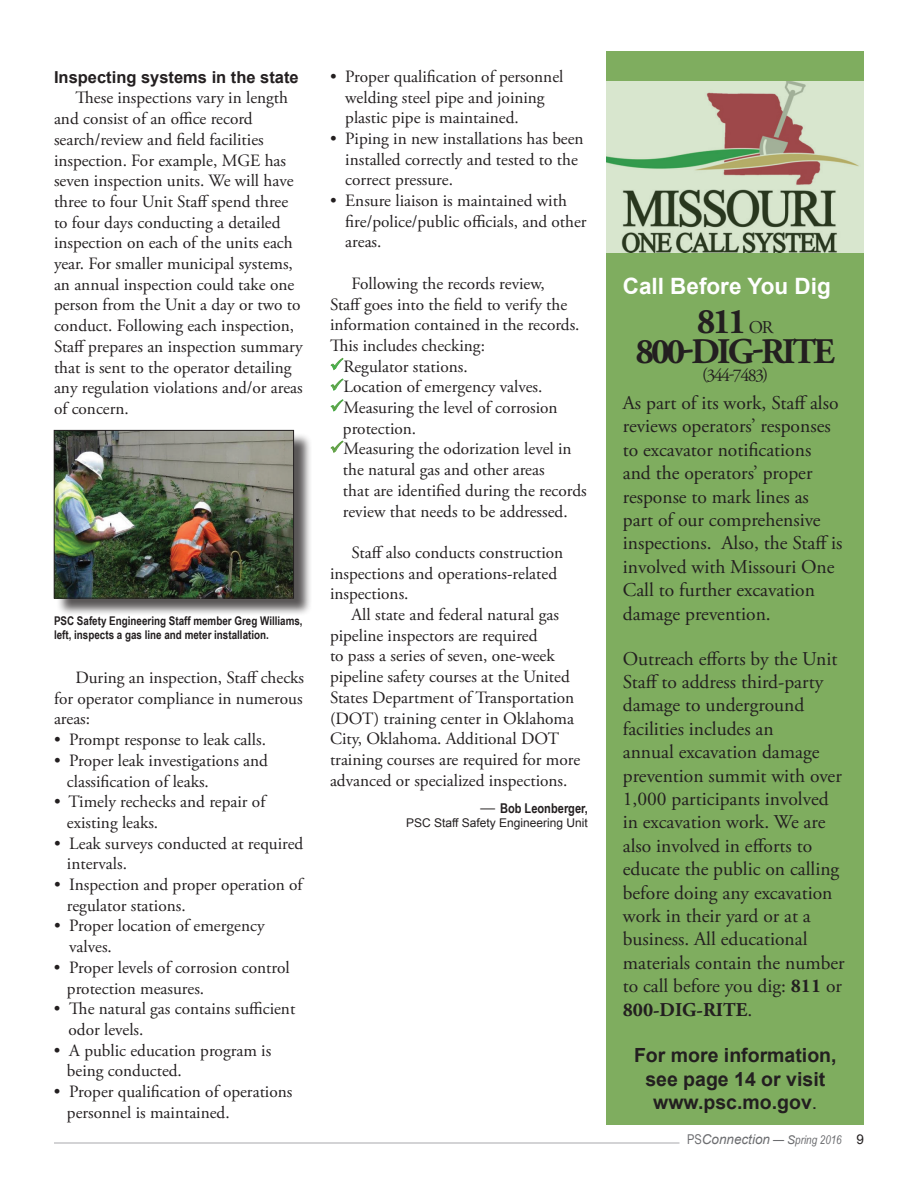
<style>
.page{position:relative;width:918px;height:1188px;background:#fff}
.page>*{position:absolute;margin:0;border:0;box-sizing:border-box;transform-origin:0 0}
.t1{font:700 36px/30px "Adobe Garamond Pro";letter-spacing:-.075em;color:#231f20;text-align:center}
.t2{font:700 22.5px "Arial";color:#fff}
.t3{font:19.5px/23.4px "Adobe Garamond Pro";color:#231f20}
.t4{font:700 19.5px/23.4px "Arial";color:#231f20;text-align:center}
.t5{font:18px "Adobe Garamond Pro";letter-spacing:-.09em;color:#231f20}
.t6{font:17.25px/20.7px "Adobe Garamond Pro";color:#231f20}
.t7{font:700 16.5px "Arial";color:#231f20}
.t8{font:italic 13.5px "Arial";color:#6c6d70}
.t9{font:700 13.5px "Arial Narrow";color:#231f20}
.t10{font:700 12px/14.4px "Arial Narrow";color:#231f20}
.t11{font:12px "Arial";color:#231f20}
.s1{color:#40ae49}
.s2{color:#5e9f43}
.s3{font-family:"Minion Pro";font-weight:400;font-size:18px}
.s4{font-weight:400;font-size:18px}
.s5{font-weight:700}
.s6{font-weight:400}
.s7{font-family:"Arial Narrow";font-style:normal}
.s8{font-size:12px}
.s9{font-family:"Arial Narrow";font-size:12px}
.s10{font-style:normal;color:#231f20}
</style>
<div class="page">
<svg style="left:330px;top:357px;width:14px;height:14px"></svg>
<svg style="left:330px;top:378px;width:14px;height:13px"></svg>
<svg style="left:330px;top:399px;width:14px;height:13px"></svg>
<svg style="left:330px;top:440px;width:14px;height:13px"></svg>
<div style="left:56px;top:433px;width:256px;height:184px;background:#231f20;opacity:.75"></div>
<img style="left:56px;top:432px;width:236px;height:164px">
<div style="left:606px;top:51px;width:258px;height:1074px;background:#7fad5f"></div>
<img style="left:606px;top:81px;width:258px;height:172px">
<hr style="left:54px;top:1143px;width:626px;height:1px;background:#a8a9ad">
<div style="left:54px;top:430px;width:240px;height:168px;border:1px solid #231f20"></div>
<p class="t7" style="left:54px;top:66px;width:246px">Inspecting systems in the state</p>
<p class="t6" style="left:54px;top:88px;width:250px;text-indent:22px">These inspections vary in length and consist of an office record search/review and field facilities inspection. For example, MGE has seven inspection units. We will have three to four Unit Staff spend three to four days conducting a detailed inspection on each of the units each year. For smaller municipal systems, an annual inspection could take one person from the Unit a day or two to conduct. Following each inspection, Staff prepares an inspection summary that is sent to the operator detailing any regulation violations and/or areas of concern.</p>
<p class="t10" style="left:54px;top:613px;width:250px">PSC Safety Engineering Staff member Greg Williams, left, inspects a gas line and meter installation.</p>
<p class="t6" style="left:54px;top:668px;width:252px;text-align:justify;text-indent:22px">During an inspection, Staff checks for operator compliance in numerous areas:</p>
<p class="t6" style="left:54px;top:730px;width:214px">• Prompt response to leak calls.</p>
<p class="t6" style="left:67px;top:751px;width:203px;text-indent:-13px">• Proper leak investigations and classification of leaks.</p>
<p class="t6" style="left:67px;top:792px;width:200px;text-indent:-13px">• Timely rechecks and repair of existing leaks.</p>
<p class="t6" style="left:67px;top:833px;width:238px;text-indent:-13px">• Leak surveys conducted at required intervals.</p>
<p class="t6" style="left:67px;top:875px;width:237px;text-indent:-13px">• Inspection and proper operation of regulator stations.</p>
<p class="t6" style="left:69px;top:916px;width:197px;text-indent:-15px">• Proper location of emergency valves.</p>
<p class="t6" style="left:67px;top:958px;width:224px;text-indent:-13px">• Proper levels of corrosion control protection measures.</p>
<p class="t6" style="left:69px;top:999px;width:228px;text-indent:-15px">• The natural gas contains sufficient odor levels.</p>
<p class="t6" style="left:67px;top:1040px;width:206px;text-indent:-13px">• A public education program is being conducted.</p>
<p class="t6" style="left:67px;top:1082px;width:227px;text-indent:-13px">• Proper qualification of operations personnel is maintained.</p>
<p class="t6" style="left:345px;top:67px;width:220px;text-indent:-15px">• Proper qualification of personnel welding steel pipe and joining plastic pipe is maintained.</p>
<p class="t6" style="left:345px;top:129px;width:240px;text-indent:-15px">• Piping in new installations has been installed correctly and tested to the correct pressure.</p>
<p class="t6" style="left:345px;top:191px;width:243px;text-indent:-15px">• Ensure liaison is maintained with fire/police/public officials, and other areas.</p>
<p class="t6" style="left:330px;top:274px;width:251px;text-indent:22px">Following the records review, Staff goes into the field to verify the information contained in the records.<br>This includes checking:</p>
<p class="t6" style="left:330px;top:356px;width:139px"><span class="s1">✓</span>Regulator stations.</p>
<p class="t6" style="left:330px;top:377px;width:214px"><span class="s2">✓</span>Location of emergency valves.</p>
<p class="t6" style="left:343px;top:398px;width:216px;text-indent:-13px"><span class="s2">✓</span>Measuring the level of corrosion protection.</p>
<p class="t6" style="left:343px;top:439px;width:245px;text-indent:-13px"><span class="s2">✓</span>Measuring the odorization level in the natural gas and other areas<br>that are identified during the records review that needs to be addressed.</p>
<p class="t6" style="left:330px;top:543px;width:235px;text-indent:22px">Staff also conducts construction inspections and operations-related inspections.</p>
<p class="t6" style="left:330px;top:605px;width:252px;text-indent:22px">All state and federal natural gas pipeline inspectors are required<br>to pass a series of seven, one-week pipeline safety courses at the United States Department of Transportation (DOT) training center in Oklahoma City, Oklahoma. Additional DOT training courses are required for more advanced or specialized inspections.</p>
<p class="t9" style="left:479px;top:798px;width:110px"><span class="s3">—</span> Bob Leonberger,</p>
<p class="t11" style="left:406px;top:815px;width:183px">PSC Staff Safety Engineering Unit</p>
<h2 class="t2" style="left:623px;top:271px;width:209px">Call Before You Dig</h2>
<h1 class="t1" style="left:636px;top:307px;width:201px">811 <span class="s4">OR<br></span>800-DIG-RITE</h1>
<p class="t5" style="left:702px;top:365px;width:68px">(344-7483)</p>
<p class="t3" style="left:623px;top:392px;width:221px">As part of its work, Staff also reviews operators’ responses to excavator notifications and the operators’ proper response to mark lines as part of our comprehensive inspections. Also, the Staff is involved with Missouri One<br>Call to further excavation damage prevention.</p>
<p class="t3" style="left:623px;top:648px;width:223px">Outreach efforts by the Unit<br>Staff to address third-party damage to underground facilities includes an<br>annual excavation damage prevention summit with over<br>1,000 participants involved in excavation work. We are also involved in efforts to educate the public on calling before doing any excavation work in their yard or at a business. All educational materials contain the number to call before you dig: <span class="s5">811</span> or<br><span class="s5">800-DIG-RITE</span>.</p>
<p class="t4" style="left:634px;top:1045px;width:204px">For more information, see page 14 or visit www.psc.mo.gov<span class="s6">.</span></p>
<p class="t8" style="left:687px;top:1130px;width:178px"><span class="s7">PS</span>Connection <span class="s7">—</span> <span class="s8">S</span><span class="s9">pring 2016</span> <span class="s10">9</span></p>
</div>
